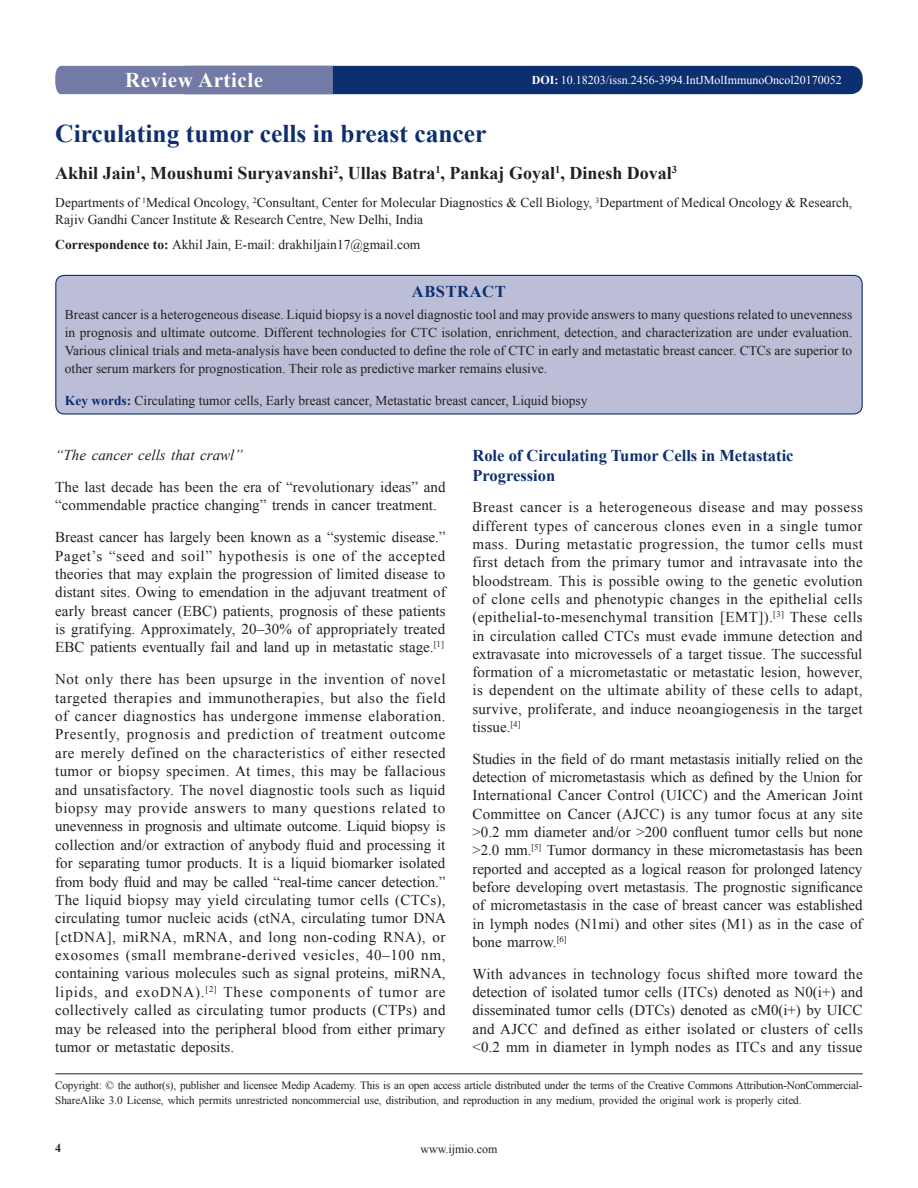
<style>
.page{position:relative;width:918px;height:1188px;background:#fff}
.page>*{position:absolute;margin:0;border:0;box-sizing:border-box;transform-origin:0 0}
.AT{font:700 25.5px "Times New Roman";color:#0c2f6f}
.AH{font:700 21px "Times New Roman";letter-spacing:.025em;color:#fff}
.AU{font:700 18px "Times New Roman";color:#231f20}
.ABSH{font:700 16.5px/19.8px "Times New Roman";color:#0c2f6f}
.ABSH-2{font:700 16.5px "Times New Roman";letter-spacing:.035em;color:#0c2f6f}
.TX{font:15px/18.5px "Times New Roman";letter-spacing:.005em;color:#231f20;text-align:justify}
.TX-2{font:italic 15px "Times New Roman";color:#231f20}
.ABS{font:13.5px/18px "Times New Roman";color:#231f20;text-align:justify}
.AFF{font:13.5px/16.2px "Times New Roman";color:#231f20}
.KWD{font:13.5px "Times New Roman";color:#231f20}
.ADD{font:13.5px "Times New Roman";color:#231f20}
.DOI{font:12px "Times New Roman";color:#fff}
.DOI_WEB{font:12px "Times New Roman";color:#231f20}
.AH-2{font:700 12px "Times New Roman";color:#231f20}
.TX-3{font:11.25px/15px "Times New Roman";letter-spacing:-.02em;color:#231f20}
.s1{font-weight:700}
.s2{font-weight:700;color:#0c2f6f}
</style>
<div class="page">
<div style="left:56px;top:275px;width:806px;height:139px;background:#bbbed6;border-radius:9px"></div>
<div style="left:55px;top:275px;width:808px;height:140px;border:1px solid #0c2f6f;border-radius:9px"></div>
<div style="left:174px;top:66px;width:689px;height:28px;background:#0c2f6f;border-radius:12px"></div>
<div style="left:55px;top:66px;width:278px;height:28px;background:#737aa6"></div>
<hr style="left:55px;top:1073px;width:808px;height:1px;background:#231f20">
<p class="AH" style="left:125px;top:65px;width:140px">Review Article</p>
<p class="DOI" style="left:532px;top:71px;width:312px"><span class="s1">DOI:</span> 10.18203/issn.2456-3994.IntJMolImmunoOncol20170052</p>
<p class="AT" style="left:55px;top:115px;width:433px">Circulating tumor cells in breast cancer</p>
<p class="AU" style="left:55px;top:160px;width:623px">Akhil Jain<sup>1</sup>, Moushumi Suryavanshi<sup>2</sup>, Ullas Batra<sup>1</sup>, Pankaj Goyal<sup>1</sup>, Dinesh Doval<sup>3</sup></p>
<p class="AFF" style="left:55px;top:194px;width:799px">Departments of <sup>1</sup>Medical Oncology, <sup>2</sup>Consultant, Center for Molecular Diagnostics &amp; Cell Biology, <sup>3</sup>Department of Medical Oncology &amp; Research,<br>Rajiv Gandhi Cancer Institute &amp; Research Centre, New Delhi, India</p>
<p class="ADD" style="left:55px;top:235px;width:367px"><span class="s1">Correspondence to:</span> Akhil Jain, E-mail: drakhiljain17@gmail.com</p>
<p class="ABSH-2" style="left:412px;top:280px;width:95px">ABSTRACT</p>
<p class="ABS" style="left:65px;top:305px;width:789px">Breast cancer is a heterogeneous disease. Liquid biopsy is a novel diagnostic tool and may provide answers to many questions related to unevenness in prognosis and ultimate outcome. Different technologies for CTC isolation, enrichment, detection, and characterization are under evaluation.<br>Various clinical trials and meta-analysis have been conducted to define the role of CTC in early and metastatic breast cancer. CTCs are superior to other serum markers for prognostication. Their role as predictive marker remains elusive.</p>
<p class="KWD" style="left:65px;top:391px;width:524px"><span class="s2">Key words:</span> Circulating tumor cells, Early breast cancer, Metastatic breast cancer, Liquid biopsy</p>
<p class="TX-2" style="left:55px;top:445px;width:189px">“The cancer cells that crawl”</p>
<p class="TX" style="left:55px;top:477px;width:392px">The last decade has been the era of “revolutionary ideas” and “commendable practice changing” trends in cancer treatment.</p>
<p class="TX" style="left:55px;top:527px;width:392px">Breast cancer has largely been known as a “systemic disease.” Paget’s “seed and soil” hypothesis is one of the accepted theories that may explain the progression of limited disease to distant sites. Owing to emendation in the adjuvant treatment of early breast cancer (EBC) patients, prognosis of these patients is gratifying. Approximately, 20–30% of appropriately treated EBC patients eventually fail and land up in metastatic stage.<sup>[1]</sup></p>
<p class="TX" style="left:55px;top:670px;width:392px">Not only there has been upsurge in the invention of novel targeted therapies and immunotherapies, but also the field of cancer diagnostics has undergone immense elaboration.<br>Presently, prognosis and prediction of treatment outcome are merely defined on the characteristics of either resected tumor or biopsy specimen. At times, this may be fallacious and unsatisfactory. The novel diagnostic tools such as liquid biopsy may provide answers to many questions related to unevenness in prognosis and ultimate outcome. Liquid biopsy is collection and/or extraction of anybody fluid and processing it for separating tumor products. It is a liquid biomarker isolated from body fluid and may be called “real-time cancer detection.” The liquid biopsy may yield circulating tumor cells (CTCs), circulating tumor nucleic acids (ctNA, circulating tumor DNA [ctDNA], miRNA, mRNA, and long non-coding RNA), or exosomes (small membrane-derived vesicles, 40–100 nm, containing various molecules such as signal proteins, miRNA, lipids, and exoDNA).<sup>[2]</sup> These components of tumor are collectively called as circulating tumor products (CTPs) and may be released into the peripheral blood from either primary tumor or metastatic deposits.</p>
<h1 class="ABSH" style="left:472px;top:445px;width:323px">Role of Circulating Tumor Cells in Metastatic<br>Progression</h1>
<p class="TX" style="left:472px;top:498px;width:392px">Breast cancer is a heterogeneous disease and may possess different types of cancerous clones even in a single tumor mass. During metastatic progression, the tumor cells must first detach from the primary tumor and intravasate into the bloodstream. This is possible owing to the genetic evolution of clone cells and phenotypic changes in the epithelial cells (epithelial-to-mesenchymal transition [EMT]).<sup>[3]</sup> These cells in circulation called CTCs must evade immune detection and extravasate into microvessels of a target tissue. The successful formation of a micrometastatic or metastatic lesion, however, is dependent on the ultimate ability of these cells to adapt, survive, proliferate, and induce neoangiogenesis in the target tissue.<sup>[4]</sup></p>
<p class="TX" style="left:472px;top:749px;width:392px">Studies in the field of do rmant metastasis initially relied on the detection of micrometastasis which as defined by the Union for International Cancer Control (UICC) and the American Joint Committee on Cancer (AJCC) is any tumor focus at any site &gt;0.2 mm diameter and/or &gt;200 confluent tumor cells but none &gt;2.0 mm.<sup>[5]</sup> Tumor dormancy in these micrometastasis has been reported and accepted as a logical reason for prolonged latency before developing overt metastasis. The prognostic significance of micrometastasis in the case of breast cancer was established in lymph nodes (N1mi) and other sites (M1) as in the case of bone marrow.<sup>[6]</sup></p>
<p class="TX" style="left:472px;top:964px;width:392px">With advances in technology focus shifted more toward the detection of isolated tumor cells (ITCs) denoted as N0(i+) and disseminated tumor cells (DTCs) denoted as cM0(i+) by UICC and AJCC and defined as either isolated or clusters of cells &lt;0.2 mm in diameter in lymph nodes as ITCs and any tissue</p>
<p class="TX-3" style="left:55px;top:1078px;width:809px">Copyright: © the author(s), publisher and licensee Medip Academy. This is an open access article distributed under the terms of the Creative Commons Attribution-NonCommercial-<br>ShareAlike 3.0 License, which permits unrestricted noncommercial use, distribution, and reproduction in any medium, provided the original work is properly cited.</p>
<p class="AH-2" style="left:55px;top:1140px;width:7px">4</p>
<p class="DOI_WEB" style="left:420px;top:1140px;width:79px">www.ijmio.com</p>
</div>
